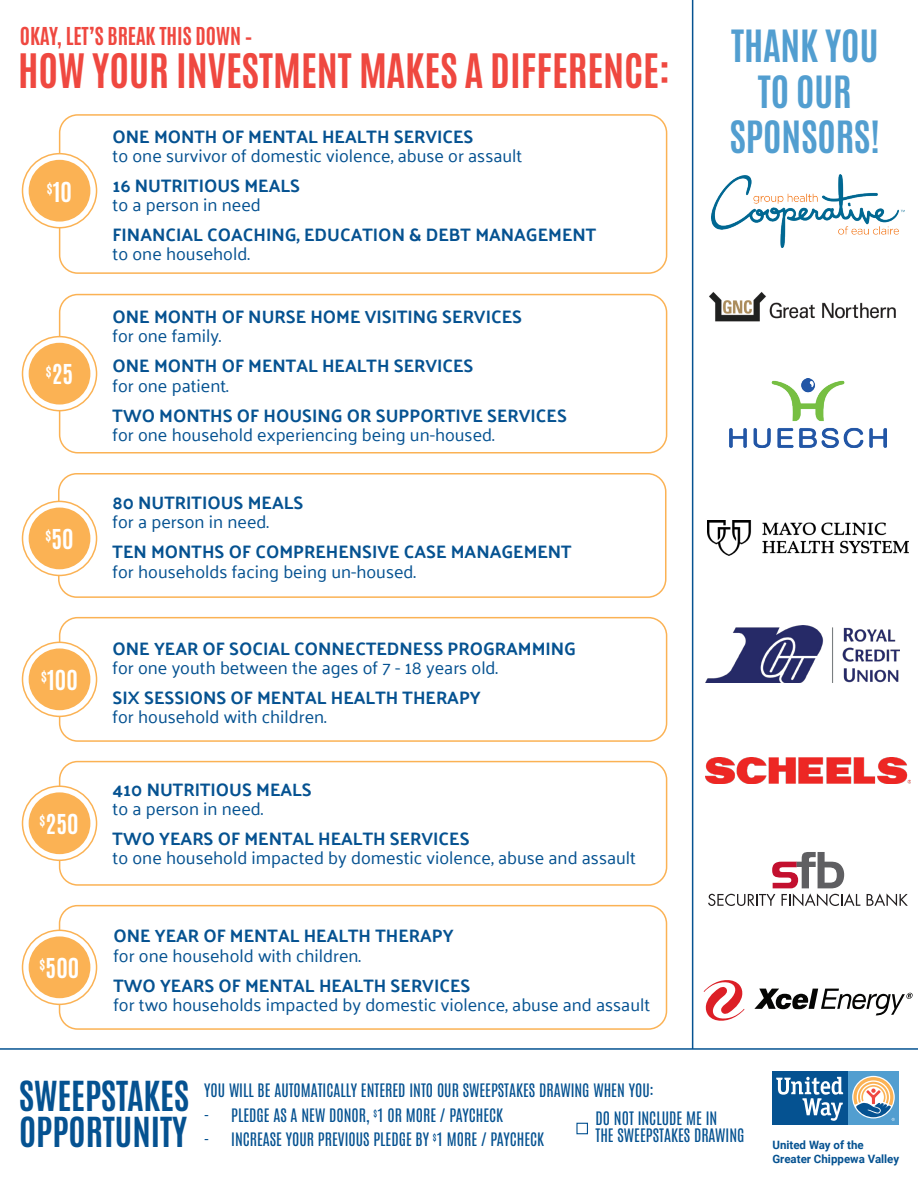
<style>
.page{position:relative;width:918px;height:1188px;background:#fff}
.page>*{position:absolute;margin:0;border:0;box-sizing:border-box;transform-origin:0 0}
.t1{font:700 40.35px "Antonio";color:#ef4840}
.t2{font:700 37.8px/45.3px "Antonio";color:#529ed0;text-align:center}
.t3{font:700 35.25px/35.2px "Antonio";color:#055291}
.t4{font:700 23.4px "Antonio";color:#fff}
.t5{font:700 21px "Antonio";color:#ef4840}
.t6{font:700 18px "Palanquin";color:#055291}
.t7{font:18px "Palanquin";color:#055291}
.t8{font:15.75px/16.8px "Antonio";color:#055291}
.t9{font:700 11.55px/13.8px "Roboto";color:#055291}
</style>
<div class="page">
<div style="left:576px;top:1123px;width:12px;height:11px;background:#fff;border:1px solid #055291"></div>
<hr style="left:692px;top:0;width:1px;height:1049px;background:#055291">
<hr style="left:0;top:1048px;width:918px;height:2px;background:#055291">
<svg style="left:772px;top:1071px;width:127px;height:54px;background:#5a8aaf"></svg>
<img style="left:708px;top:521px;width:200px;height:35px">
<img style="left:705px;top:758px;width:206px;height:26px">
<svg style="left:704px;top:980px;width:40px;height:41px"></svg>
<svg style="left:754px;top:989px;width:159px;height:26px"></svg>
<div style="left:59px;top:114px;width:608px;height:160px;border:2px solid #fbb254;border-radius:18px"></div>
<svg style="left:23px;top:154px;width:74px;height:74px"></svg>
<div style="left:22px;top:153px;width:75px;height:75px;border:2px solid #fbb254;border-radius:50%"></div>
<div style="left:29px;top:160px;width:61px;height:62px;background:#fbb254;border-radius:50%"></div>
<div style="left:59px;top:294px;width:608px;height:160px;border:2px solid #fbb254;border-radius:18px"></div>
<svg style="left:23px;top:337px;width:74px;height:74px"></svg>
<div style="left:22px;top:336px;width:75px;height:75px;border:2px solid #fbb254;border-radius:50%"></div>
<div style="left:29px;top:343px;width:61px;height:62px;background:#fbb254;border-radius:50%"></div>
<div style="left:58px;top:473px;width:608px;height:125px;border:2px solid #fbb254;border-radius:18px"></div>
<svg style="left:23px;top:501px;width:74px;height:74px"></svg>
<div style="left:22px;top:501px;width:75px;height:75px;border:2px solid #fbb254;border-radius:50%"></div>
<div style="left:29px;top:508px;width:61px;height:61px;background:#fbb254;border-radius:50%"></div>
<div style="left:59px;top:617px;width:608px;height:125px;border:2px solid #fbb254;border-radius:18px"></div>
<svg style="left:23px;top:642px;width:74px;height:74px"></svg>
<div style="left:22px;top:642px;width:75px;height:75px;border:2px solid #fbb254;border-radius:50%"></div>
<div style="left:29px;top:648px;width:61px;height:62px;background:#fbb254;border-radius:50%"></div>
<div style="left:59px;top:761px;width:608px;height:125px;border:2px solid #fbb254;border-radius:18px"></div>
<svg style="left:23px;top:786px;width:74px;height:74px"></svg>
<div style="left:22px;top:786px;width:75px;height:75px;border:2px solid #fbb254;border-radius:50%"></div>
<div style="left:29px;top:792px;width:61px;height:62px;background:#fbb254;border-radius:50%"></div>
<div style="left:59px;top:905px;width:608px;height:125px;border:2px solid #fbb254;border-radius:18px"></div>
<svg style="left:23px;top:930px;width:74px;height:74px"></svg>
<div style="left:22px;top:930px;width:75px;height:75px;border:2px solid #fbb254;border-radius:50%"></div>
<div style="left:29px;top:936px;width:61px;height:62px;background:#fbb254;border-radius:50%"></div>
<img style="left:709px;top:292px;width:187px;height:30px">
<img style="left:712px;top:175px;width:192px;height:72px">
<img style="left:729px;top:379px;width:158px;height:68px">
<img style="left:705px;top:625px;width:195px;height:57px">
<svg style="left:708px;top:852px;width:152px;height:54px"></svg>
<svg style="left:867px;top:893px;width:41px;height:13px"></svg>
<p class="t5" style="left:20px;top:20px;width:234px">OKAY, LET’S BREAK THIS DOWN –</p>
<h1 class="t1" style="left:18px;top:42px;width:653px">HOW YOUR INVESTMENT MAKES A DIFFERENCE:</h1>
<p class="t4" style="left:47px;top:174px;width:27px"><sup>$</sup>10</p>
<p class="t4" style="left:46px;top:357px;width:29px"><sup>$</sup>25</p>
<p class="t4" style="left:45px;top:522px;width:30px"><sup>$</sup>50</p>
<p class="t4" style="left:41px;top:663px;width:38px"><sup>$</sup>100</p>
<p class="t4" style="left:40px;top:807px;width:41px"><sup>$</sup>250</p>
<p class="t4" style="left:40px;top:951px;width:41px"><sup>$</sup>500</p>
<p class="t6" style="left:113px;top:126px;width:362px">ONE MONTH OF MENTAL HEALTH SERVICES</p>
<p class="t7" style="left:113px;top:145px;width:411px">to one survivor of domestic violence, abuse or assault</p>
<p class="t6" style="left:113px;top:175px;width:189px">16 NUTRITIOUS MEALS</p>
<p class="t7" style="left:113px;top:194px;width:150px">to a person in need</p>
<p class="t6" style="left:113px;top:224px;width:485px">FINANCIAL COACHING, EDUCATION &amp; DEBT MANAGEMENT</p>
<p class="t7" style="left:113px;top:244px;width:139px">to one household.</p>
<p class="t6" style="left:113px;top:306px;width:411px">ONE MONTH OF NURSE HOME VISITING SERVICES</p>
<p class="t7" style="left:113px;top:326px;width:110px">for one family.</p>
<p class="t6" style="left:113px;top:356px;width:362px">ONE MONTH OF MENTAL HEALTH SERVICES</p>
<p class="t7" style="left:113px;top:375px;width:118px">for one patient.</p>
<p class="t6" style="left:113px;top:405px;width:456px">TWO MONTHS OF HOUSING OR SUPPORTIVE SERVICES</p>
<p class="t7" style="left:113px;top:424px;width:383px">for one household experiencing being un-housed.</p>
<p class="t6" style="left:113px;top:492px;width:192px">80 NUTRITIOUS MEALS</p>
<p class="t7" style="left:113px;top:512px;width:158px">for a person in need.</p>
<p class="t6" style="left:113px;top:542px;width:461px">TEN MONTHS OF COMPREHENSIVE CASE MANAGEMENT</p>
<p class="t7" style="left:113px;top:561px;width:305px">for households facing being un-housed.</p>
<p class="t6" style="left:113px;top:638px;width:465px">ONE YEAR OF SOCIAL CONNECTEDNESS PROGRAMMING</p>
<p class="t7" style="left:113px;top:657px;width:387px">for one youth between the ages of 7 - 18 years old.</p>
<p class="t6" style="left:113px;top:687px;width:370px">SIX SESSIONS OF MENTAL HEALTH THERAPY</p>
<p class="t7" style="left:113px;top:707px;width:216px">for household with children.</p>
<p class="t6" style="left:113px;top:779px;width:201px">410 NUTRITIOUS MEALS</p>
<p class="t7" style="left:113px;top:798px;width:152px">to a person in need.</p>
<p class="t6" style="left:113px;top:828px;width:359px">TWO YEARS OF MENTAL HEALTH SERVICES</p>
<p class="t7" style="left:113px;top:847px;width:525px">to one household impacted by domestic violence, abuse and assault</p>
<p class="t6" style="left:113px;top:926px;width:342px">ONE YEAR OF MENTAL HEALTH THERAPY</p>
<p class="t7" style="left:113px;top:945px;width:249px">for one household with children.</p>
<p class="t6" style="left:113px;top:975px;width:359px">TWO YEARS OF MENTAL HEALTH SERVICES</p>
<p class="t7" style="left:113px;top:994px;width:538px">for two households impacted by domestic violence, abuse and assault</p>
<h2 class="t2" style="left:730px;top:24px;width:152px">THANK YOU<br>TO OUR<br>SPONSORS!</h2>
<h3 class="t3" style="left:19px;top:1079px;width:171px">SWEEPSTAKES<br>OPPORTUNITY</h3>
<p class="t8" style="left:204px;top:1082px;width:451px">YOU WILL BE AUTOMATICALLY ENTERED INTO OUR SWEEPSTAKES DRAWING WHEN YOU:</p>
<p class="t8" style="left:204px;top:1107px;width:301px">- PLEDGE AS A NEW DONOR, <sup>$</sup>1 OR MORE / PAYCHECK</p>
<p class="t8" style="left:204px;top:1131px;width:342px">- INCREASE YOUR PREVIOUS PLEDGE BY <sup>$</sup>1 MORE / PAYCHECK</p>
<p class="t8" style="left:596px;top:1110px;width:150px">DO NOT INCLUDE ME IN<br>THE SWEEPSTAKES DRAWING</p>
<p class="t9" style="left:772px;top:1138px;width:128px">United Way of the<br>Greater Chippewa Valley</p>
</div>
